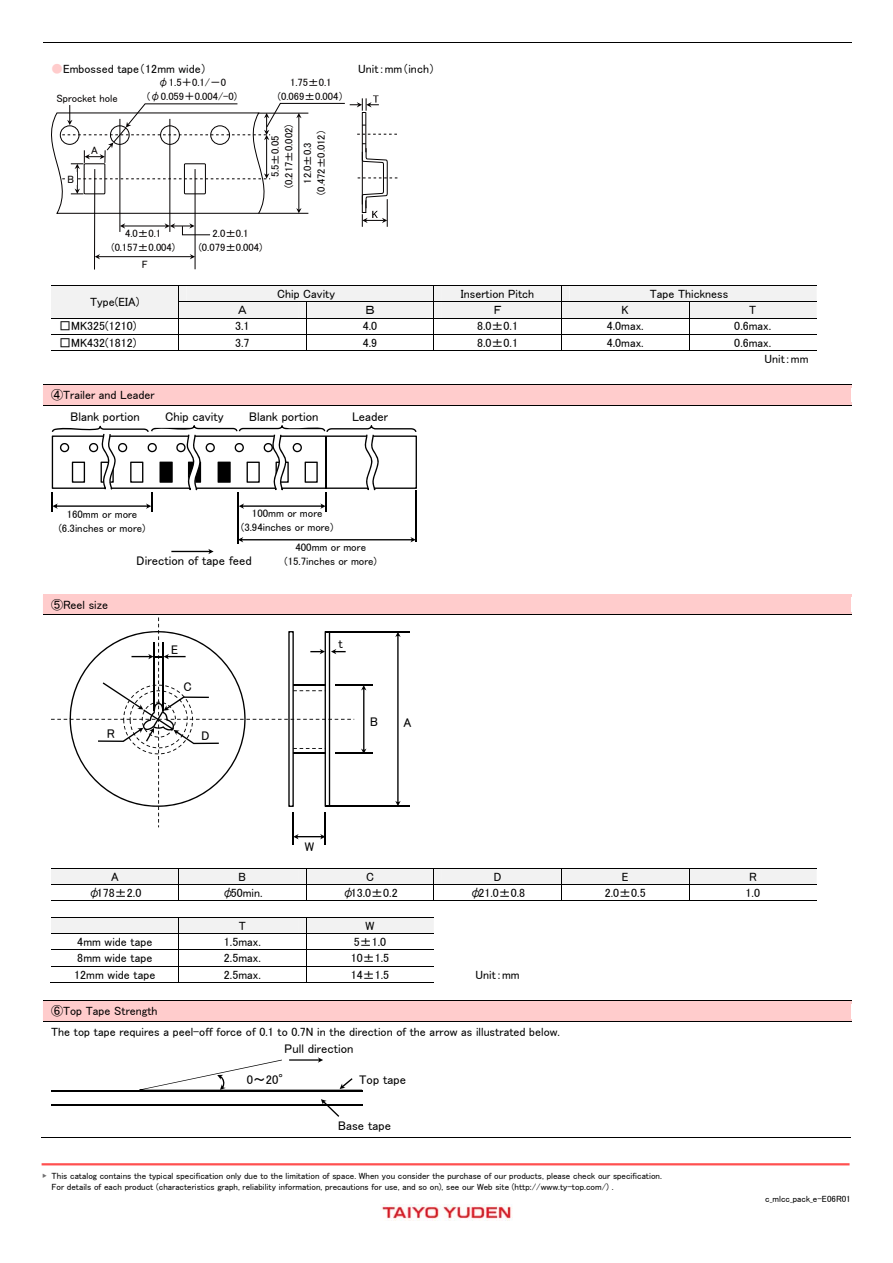
<style>
.page{position:relative;width:893px;height:1263px;background:#fff}
.page>*{position:absolute;margin:0;border:0;box-sizing:border-box;transform-origin:0 0}
.t1{font:12.6px "MS P Gothic";color:#000}
.t2{font:12px/16.4px "MS P Gothic";color:#000}
.t3{font:10.8px/14.1px "MS P Gothic";color:#000;text-align:center}
.t4{font:10.65px/14px "MS P Gothic";color:#040000;text-align:center}
.t5{font:9px/11.7px "MS P Gothic";color:#000}
.s1{color:#fcc}
.s2{color:#717071}
</style>
<div class="page">
<img style="left:381px;top:1205px;width:131px;height:15px">
<hr style="left:42px;top:1163px;width:807px;height:2px;background:#ff5050">
<hr style="left:94px;top:169px;width:1px;height:101px;background:#040000">
<hr style="left:98px;top:256px;width:94px;height:1px;background:#040000">
<svg style="left:190px;top:254px;width:5px;height:5px"></svg>
<svg style="left:95px;top:254px;width:5px;height:5px"></svg>
<hr style="left:195px;top:169px;width:1px;height:100px;background:#040000">
<svg style="left:51px;top:95px;width:346px;height:141px"></svg>
<hr style="left:51px;top:285px;width:765px;height:1px;background:#000">
<svg style="left:51px;top:286px;width:765px;height:64px"></svg>
<hr style="left:51px;top:350px;width:511px;height:1px;background:#000">
<hr style="left:562px;top:350px;width:127px;height:1px;background:#000">
<hr style="left:689px;top:350px;width:127px;height:1px;background:#000">
<hr style="left:43px;top:43px;width:808px;height:1px;background:#000">
<div style="left:51px;top:387px;width:792px;height:16px;background:#fcc"></div>
<hr style="left:43px;top:384px;width:808px;height:1px;background:#000">
<hr style="left:43px;top:385px;width:808px;height:2px;background:#fcc">
<hr style="left:43px;top:403px;width:808px;height:2px;background:#fcc">
<hr style="left:237px;top:492px;width:2px;height:51px;background:#000">
<hr style="left:415px;top:490px;width:2px;height:52px;background:#000">
<svg style="left:239px;top:537px;width:176px;height:5px"></svg>
<svg style="left:171px;top:549px;width:43px;height:5px"></svg>
<svg style="left:52px;top:425px;width:365px;height:87px"></svg>
<hr style="left:43px;top:405px;width:808px;height:1px;background:#000">
<hr style="left:43px;top:594px;width:808px;height:1px;background:#000">
<hr style="left:292px;top:812px;width:2px;height:32px;background:#000">
<hr style="left:324px;top:812px;width:1px;height:32px;background:#000">
<svg style="left:294px;top:834px;width:30px;height:5px"></svg>
<svg style="left:43px;top:595px;width:808px;height:232px"></svg>
<hr style="left:51px;top:868px;width:511px;height:1px;background:#000">
<hr style="left:562px;top:868px;width:127px;height:1px;background:#000">
<hr style="left:689px;top:868px;width:127px;height:1px;background:#000">
<svg style="left:51px;top:869px;width:765px;height:32px"></svg>
<hr style="left:51px;top:901px;width:511px;height:1px;background:#000">
<hr style="left:562px;top:901px;width:127px;height:1px;background:#000">
<hr style="left:689px;top:901px;width:127px;height:1px;background:#000">
<hr style="left:51px;top:917px;width:383px;height:1px;background:#000">
<hr style="left:50px;top:982px;width:128px;height:1px;background:#000">
<svg style="left:51px;top:918px;width:383px;height:65px"></svg>
<hr style="left:307px;top:982px;width:127px;height:1px;background:#000">
<hr style="left:43px;top:614px;width:808px;height:1px;background:#000">
<div style="left:51px;top:1003px;width:792px;height:16px;background:#fcc"></div>
<hr style="left:43px;top:1001px;width:808px;height:3px;background:#fcc">
<hr style="left:43px;top:1019px;width:808px;height:2px;background:#fcc">
<hr style="left:51px;top:1104px;width:311px;height:1px;background:#000">
<hr style="left:51px;top:1090px;width:311px;height:2px;background:#000">
<svg style="left:321px;top:1099px;width:18px;height:18px"></svg>
<svg style="left:139px;top:1057px;width:223px;height:33px"></svg>
<hr style="left:43px;top:1021px;width:808px;height:1px;background:#000">
<hr style="left:42px;top:1138px;width:809px;height:1px;background:#000">
<p class="t2" style="left:51px;top:60px;width:157px"><span class="s1">●</span>Embossed tape（12mm wide）</p>
<p class="t2" style="left:358px;top:60px;width:78px">Unit：mm（inch）</p>
<p class="t4" style="left:158px;top:75px;width:69px">φ1.5＋0.1/－0</p>
<p class="t4" style="left:56px;top:91px;width:63px">Sprocket hole</p>
<p class="t4" style="left:147px;top:89px;width:91px">(φ0.059＋0.004/-0)</p>
<p class="t4" style="left:67px;top:172px;width:8px">B</p>
<p class="t4" style="left:91px;top:143px;width:8px">A</p>
<p class="t4" style="left:278px;top:75px;width:67px">1.75±0.1 (0.069±0.004）</p>
<p class="t4" style="left:268px;top:188px;width:65px;rotate:-90deg">5.5±0.05 (0.217±0.002)</p>
<p class="t4" style="left:300px;top:195px;width:65px;rotate:-90deg">12.0±0.3 (0.472±0.012)</p>
<p class="t4" style="left:111px;top:226px;width:65px">4.0±0.1 (0.157±0.004)</p>
<p class="t4" style="left:142px;top:257px;width:7px">F</p>
<p class="t4" style="left:199px;top:226px;width:65px">2.0±0.1 (0.079±0.004)</p>
<p class="t2" style="left:90px;top:293px;width:51px">Type(EIA)</p>
<p class="t2" style="left:277px;top:285px;width:60px">Chip Cavity</p>
<p class="t2" style="left:461px;top:285px;width:75px">Insertion Pitch</p>
<p class="t2" style="left:650px;top:285px;width:80px">Tape Thickness</p>
<p class="t2" style="left:238px;top:302px;width:10px">Ａ</p>
<p class="t2" style="left:365px;top:302px;width:11px">Ｂ</p>
<p class="t2" style="left:494px;top:302px;width:9px">Ｆ</p>
<p class="t2" style="left:622px;top:302px;width:9px">K</p>
<p class="t2" style="left:749px;top:302px;width:9px">T</p>
<p class="t2" style="left:59px;top:318px;width:79px">□MK325(1210)</p>
<p class="t2" style="left:235px;top:318px;width:16px">3.1</p>
<p class="t2" style="left:363px;top:318px;width:16px">4.0</p>
<p class="t2" style="left:477px;top:318px;width:42px">8.0±0.1</p>
<p class="t2" style="left:607px;top:318px;width:38px">4.0max.</p>
<p class="t2" style="left:734px;top:318px;width:38px">0.6max.</p>
<p class="t2" style="left:59px;top:334px;width:79px">□MK432(1812)</p>
<p class="t2" style="left:235px;top:334px;width:16px">3.7</p>
<p class="t2" style="left:363px;top:334px;width:16px">4.9</p>
<p class="t2" style="left:477px;top:334px;width:42px">8.0±0.1</p>
<p class="t2" style="left:607px;top:334px;width:38px">4.0max.</p>
<p class="t2" style="left:764px;top:334px;width:46px;text-indent:-30px">0.6max.<br>Unit：mm</p>
<p class="t2" style="left:51px;top:387px;width:105px">④Trailer and Leader</p>
<p class="t1" style="left:70px;top:410px;width:71px">Blank portion</p>
<p class="t1" style="left:165px;top:410px;width:60px">Chip cavity</p>
<p class="t1" style="left:249px;top:410px;width:71px">Blank portion</p>
<p class="t1" style="left:352px;top:410px;width:38px">Leader</p>
<p class="t3" style="left:241px;top:506px;width:94px">100mm or more (3.94inches or more)</p>
<p class="t3" style="left:284px;top:540px;width:94px">400mm or more (15.7inches or more)</p>
<p class="t3" style="left:59px;top:507px;width:88px">160mm or more (6.3inches or more)</p>
<p class="t1" style="left:137px;top:555px;width:117px">Direction of tape feed</p>
<p class="t2" style="left:51px;top:596px;width:59px">⑤Reel size</p>
<p class="t1" style="left:171px;top:643px;width:9px">E</p>
<p class="t1" style="left:183px;top:680px;width:10px">C</p>
<p class="t1" style="left:107px;top:728px;width:9px">R</p>
<p class="t1" style="left:201px;top:729px;width:10px">D</p>
<p class="t1" style="left:338px;top:637px;width:6px">t</p>
<p class="t1" style="left:370px;top:716px;width:10px">B</p>
<p class="t1" style="left:403px;top:717px;width:9px">A</p>
<p class="t1" style="left:305px;top:840px;width:11px">W</p>
<p class="t2" style="left:111px;top:868px;width:9px">A</p>
<p class="t2" style="left:238px;top:868px;width:9px">B</p>
<p class="t2" style="left:366px;top:868px;width:9px">C</p>
<p class="t2" style="left:494px;top:868px;width:9px">D</p>
<p class="t2" style="left:622px;top:868px;width:8px">E</p>
<p class="t2" style="left:749px;top:868px;width:9px">R</p>
<p class="t2" style="left:88px;top:885px;width:54px">φ178±2.0</p>
<p class="t2" style="left:222px;top:885px;width:42px">φ50min.</p>
<p class="t2" style="left:342px;top:885px;width:57px">φ13.0±0.2</p>
<p class="t2" style="left:470px;top:885px;width:57px">φ21.0±0.8</p>
<p class="t2" style="left:605px;top:885px;width:42px">2.0±0.5</p>
<p class="t2" style="left:745px;top:885px;width:16px">1.0</p>
<p class="t2" style="left:239px;top:917px;width:9px">T</p>
<p class="t2" style="left:365px;top:917px;width:10px">W</p>
<p class="t2" style="left:77px;top:933px;width:77px">4mm wide tape</p>
<p class="t2" style="left:224px;top:933px;width:38px">1.5max.</p>
<p class="t2" style="left:354px;top:933px;width:34px">5±1.0</p>
<p class="t2" style="left:77px;top:950px;width:77px">8mm wide tape</p>
<p class="t2" style="left:224px;top:950px;width:38px">2.5max.</p>
<p class="t2" style="left:351px;top:950px;width:40px">10±1.5</p>
<p class="t2" style="left:74px;top:966px;width:83px">12mm wide tape</p>
<p class="t2" style="left:224px;top:966px;width:38px">2.5max.</p>
<p class="t2" style="left:351px;top:966px;width:40px">14±1.5</p>
<p class="t2" style="left:475px;top:966px;width:46px">Unit：mm</p>
<p class="t2" style="left:51px;top:1001px;width:510px;line-height:20.5px">⑥Top Tape Strength<br>The top tape requires a peel-off force of 0.1 to 0.7N in the direction of the arrow as illustrated below.</p>
<p class="t1" style="left:247px;top:1073px;width:46px">0～20°</p>
<p class="t1" style="left:359px;top:1074px;width:48px">Top tape</p>
<p class="t1" style="left:338px;top:1120px;width:54px">Base tape</p>
<p class="t1" style="left:285px;top:1042px;width:70px">Pull direction</p>
<p class="t5" style="left:52px;top:1170px;width:612px;text-indent:-9px"><span class="s2">▶</span> This catalog contains the typical specification only due to the limitation of space. When you consider the purchase of our products, please check our specification.<br>For details of each product (characteristics graph, reliability information, precautions for use, and so on), see our Web site (http://www.ty-top.com/) .</p>
<p class="t5" style="left:765px;top:1193px;width:87px">c_mlcc_pack_e-E06R01</p>
</div>
